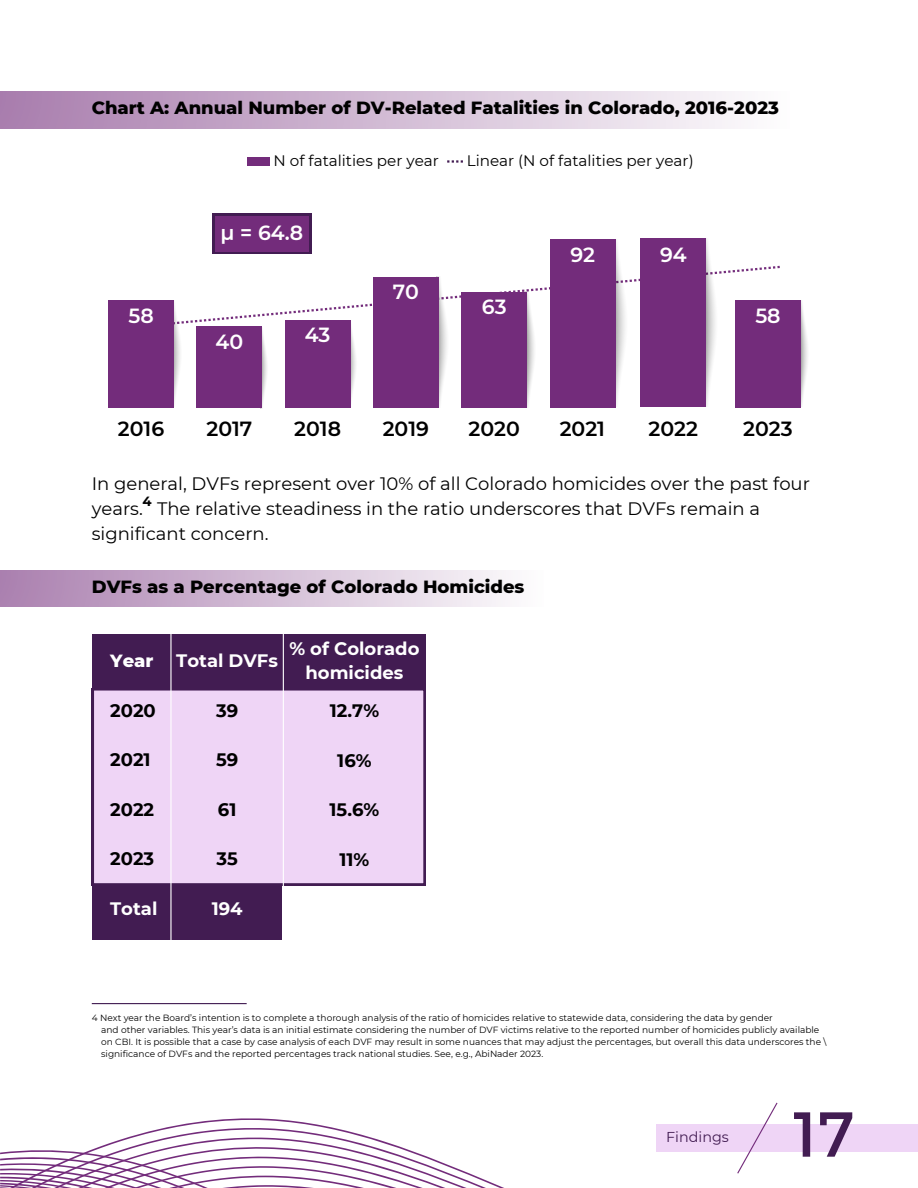
<style>
.page{position:relative;width:918px;height:1188px;background:#fff}
.page>*{position:absolute;margin:0;border:0;box-sizing:border-box;transform-origin:0 0}
.t1{font:63.3px "Montserrat";color:#421c52}
.t2{font:600 20.4px "Montserrat";color:#000}
.t3{font:600 20.4px "Montserrat";color:#fff}
.t4{font:18px/24.8px "Montserrat";color:#000}
.t5{font:800 18px "Montserrat";color:#000}
.t6{font:700 18px "Montserrat";color:#000}
.t7{font:700 18px/24.8px "Montserrat";color:#fff;text-align:center}
.t8{font:800 18px "Montserrat";color:#fff}
.t9{font:15.15px "Montserrat";color:#000}
.t10{font:14.25px "Montserrat";color:#421c52}
.t11{font:700 13.35px "Montserrat";color:#000}
.t12{font:9px "Montserrat";color:#000}
</style>
<div class="page">
<svg style="left:0;top:1102px;width:918px;height:86px"></svg>
<div style="left:0;top:92px;width:789px;height:36px;background:linear-gradient(to right,#a87dad,#fefdfe)"></div>
<div style="left:247px;top:157px;width:23px;height:9px;background:#732c7b"></div>
<svg style="left:447px;top:160px;width:16px;height:3px"></svg>
<svg style="left:212px;top:213px;width:99px;height:41px"></svg>
<div style="left:215px;top:216px;width:94px;height:35px;background:#732c7b"></div>
<svg style="left:182px;top:266px;width:598px;height:58px"></svg>
<img style="left:612px;top:239px;width:16px;height:166px">
<div style="left:550px;top:240px;width:66px;height:168px;background:#732c7b"></div>
<img style="left:525px;top:291px;width:12px;height:116px">
<div style="left:461px;top:292px;width:66px;height:116px;background:#732c7b"></div>
<img style="left:439px;top:277px;width:10px;height:130px">
<div style="left:373px;top:277px;width:66px;height:131px;background:#732c7b"></div>
<img style="left:351px;top:320px;width:7px;height:80px">
<div style="left:285px;top:320px;width:66px;height:88px;background:#732c7b"></div>
<img style="left:262px;top:329px;width:5px;height:78px">
<div style="left:197px;top:327px;width:65px;height:81px;background:#732c7b"></div>
<img style="left:174px;top:303px;width:8px;height:101px">
<div style="left:108px;top:300px;width:66px;height:108px;background:#732c7b"></div>
<img style="left:703px;top:238px;width:16px;height:168px">
<div style="left:640px;top:239px;width:66px;height:168px;background:#732c7b"></div>
<img style="left:801px;top:300px;width:7px;height:107px">
<div style="left:735px;top:300px;width:66px;height:108px;background:#732c7b"></div>
<hr style="left:92px;top:1003px;width:155px;height:1px;background:#421c52">
<div style="left:0;top:570px;width:544px;height:37px;background:linear-gradient(to right,#aa7faf,#fefdfe)"></div>
<div style="left:92px;top:652px;width:190px;height:288px;background:#421c52"></div>
<div style="left:92px;top:635px;width:334px;height:113px;background:#421c52"></div>
<div style="left:94px;top:688px;width:332px;height:197px;background:#efd5f6"></div>
<hr style="left:170px;top:624px;width:2px;height:333px;background:#fff">
<hr style="left:283px;top:621px;width:1px;height:336px;background:#fff">
<h4 class="t5" style="left:92px;top:97px;width:689px">Chart A: Annual Number of DV-Related Fatalities in Colorado, 2016-2023</h4>
<h1 class="t9" style="left:274px;top:151px;width:167px">N of fatalities per year</h1>
<p class="t9" style="left:467px;top:151px;width:228px">Linear (N of fatalities per year)</p>
<p class="t3" style="left:128px;top:304px;width:27px">58</p>
<p class="t3" style="left:221px;top:220px;width:84px">μ = 64.8</p>
<p class="t3" style="left:216px;top:329px;width:29px">40</p>
<p class="t3" style="left:305px;top:322px;width:27px">43</p>
<p class="t3" style="left:393px;top:279px;width:28px">70</p>
<p class="t3" style="left:482px;top:294px;width:26px">63</p>
<p class="t3" style="left:570px;top:242px;width:26px">92</p>
<p class="t3" style="left:660px;top:242px;width:28px">94</p>
<h1 class="t3" style="left:755px;top:304px;width:27px">58</h1>
<h1 class="t2" style="left:118px;top:417px;width:48px">2016</h1>
<h1 class="t2" style="left:206px;top:417px;width:47px">2017</h1>
<h1 class="t2" style="left:294px;top:417px;width:48px">2018</h1>
<h1 class="t2" style="left:383px;top:417px;width:48px">2019</h1>
<h1 class="t2" style="left:468px;top:417px;width:53px">2020</h1>
<h1 class="t2" style="left:560px;top:417px;width:47px">2021</h1>
<h3 class="t2" style="left:649px;top:417px;width:51px">2022</h3>
<p class="t2" style="left:743px;top:417px;width:51px">2023</p>
<h2 class="t4" style="left:92px;top:471px;width:720px">In general, DVFs represent over 10% of all Colorado homicides over the past four years. The relative steadiness in the ratio underscores that DVFs remain a significant concern.</h2>
<h2 class="t11" style="left:143px;top:493px;width:11px">4</h2>
<h2 class="t5" style="left:92px;top:575px;width:434px">DVFs as a Percentage of Colorado Homicides</h2>
<h2 class="t8" style="left:110px;top:650px;width:45px">Year</h2>
<h2 class="t6" style="left:110px;top:699px;width:47px">2020</h2>
<h2 class="t6" style="left:110px;top:749px;width:42px">2021</h2>
<h2 class="t6" style="left:110px;top:798px;width:46px">2022</h2>
<h2 class="t6" style="left:110px;top:848px;width:46px">2023</h2>
<h2 class="t7" style="left:110px;top:896px;width:49px">Total</h2>
<h2 class="t7" style="left:176px;top:648px;width:103px">Total DVFs</h2>
<h2 class="t6" style="left:216px;top:699px;width:24px">39</h2>
<h2 class="t6" style="left:216px;top:749px;width:24px">59</h2>
<h2 class="t6" style="left:218px;top:798px;width:20px">61</h2>
<h2 class="t6" style="left:216px;top:848px;width:23px">35</h2>
<p class="t7" style="left:212px;top:896px;width:32px">194</p>
<p class="t7" style="left:289px;top:636px;width:132px">% of Colorado homicides</p>
<p class="t6" style="left:330px;top:700px;width:51px">12.7%</p>
<p class="t6" style="left:337px;top:749px;width:36px">16%</p>
<p class="t6" style="left:330px;top:799px;width:51px">15.6%</p>
<p class="t6" style="left:340px;top:848px;width:31px">11%</p>
<h2 class="t12" style="left:92px;top:1012px;width:683px">4 Next year the Board’s intention is to complete a thorough analysis of the ratio of homicides relative to statewide data, considering the data by gender</h2>
<h2 class="t12" style="left:101px;top:1024px;width:720px">and other variables. This year’s data is an initial estimate considering the number of DVF victims relative to the reported number of homicides publicly available</h2>
<h2 class="t12" style="left:101px;top:1036px;width:727px">on CBI. It is possible that a case by case analysis of each DVF may result in some nuances that may adjust the percentages, but overall this data underscores the \</h2>
<h2 class="t12" style="left:101px;top:1048px;width:444px">significance of DVFs and the reported percentages track national studies. See, e.g., AbiNader 2023.</h2>
<h4 class="t10" style="left:666px;top:1128px;width:64px">Findings</h4>
<h2 class="t1" style="left:793px;top:1093px;width:62px">17</h2>
</div>
